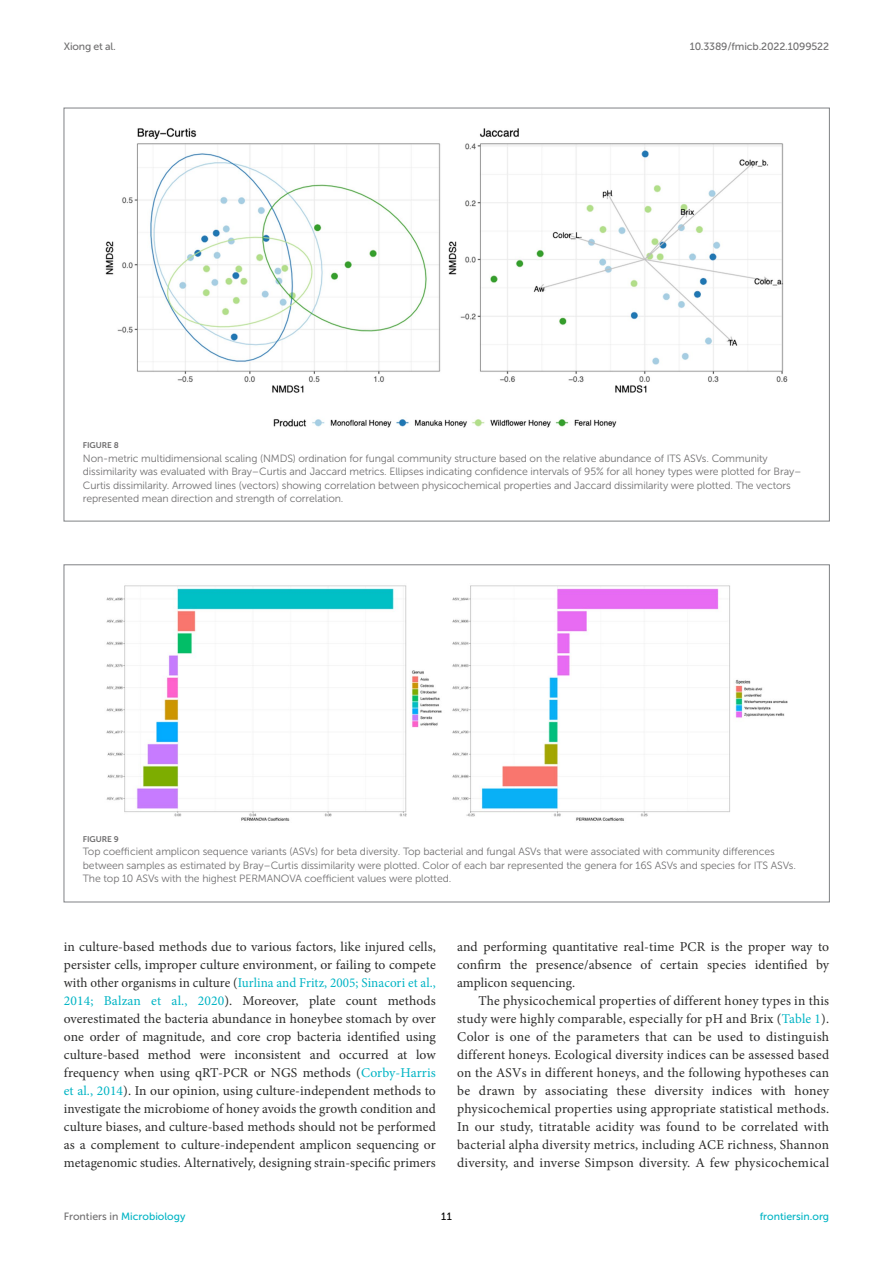
<style>
.page{position:relative;width:893px;height:1263px;background:#fff}
.page>*{position:absolute;margin:0;border:0;box-sizing:border-box;transform-origin:0 0}
.TEXT{font:13.5px/18px "Minion Pro";letter-spacing:.005em;color:#2b2b2a;text-align:justify}
.FIG_LEG{font:10.5px/13.5px "Museo Sans 300";letter-spacing:-.01em;color:#706f70}
.t1{font:10.5px "Museo Sans 500";color:#00b4c4}
.t2{font:10.5px "Museo Sans 500";letter-spacing:-.015em;color:#706f70}
.t3{font:10.5px "Museo Sans 500";color:#000}
.FIG_HD{font:8.25px "Museo Sans 700";letter-spacing:-.01em;color:#706f70}
.s1{color:#00b4c4}
.s2{color:#706f70}
</style>
<div class="page">
<img style="left:105px;top:127px;width:683px;height:301px">
<img style="left:106px;top:585px;width:682px;height:236px">
<p class="t2" style="left:64px;top:41px;width:54px">Xiong et al.</p>
<p class="t2" style="left:690px;top:41px;width:141px">10.3389/fmicb.2022.1099522</p>
<p class="FIG_HD" style="left:83px;top:441px;width:37px">FIGURE 8</p>
<p class="FIG_LEG" style="left:83px;top:451px;width:720px">Non-metric multidimensional scaling (NMDS) ordination for fungal community structure based on the relative abundance of ITS ASVs. Community dissimilarity was evaluated with Bray–Curtis and Jaccard metrics. Ellipses indicating confidence intervals of 95% for all honey types were plotted for Bray– Curtis dissimilarity. Arrowed lines (vectors) showing correlation between physicochemical properties and Jaccard dissimilarity were plotted. The vectors represented mean direction and strength of correlation.</p>
<p class="FIG_HD" style="left:83px;top:834px;width:37px">FIGURE 9</p>
<p class="FIG_LEG" style="left:83px;top:845px;width:715px">Top coefficient amplicon sequence variants (ASVs) for beta diversity. Top bacterial and fungal ASVs that were associated with community differences between samples as estimated by Bray–Curtis dissimilarity were plotted. Color of each bar represented the genera for 16S ASVs and species for ITS ASVs.<br>The top 10 ASVs with the highest PERMANOVA coefficient values were plotted.</p>
<p class="TEXT" style="left:64px;top:938px;width:374px">in culture-based methods due to various factors, like injured cells, persister cells, improper culture environment, or failing to compete with other organisms in culture (<span class="s1">Iurlina and Fritz, 2005; Sinacori et al., 2014; Balzan et al., 2020</span>). Moreover, plate count methods overestimated the bacteria abundance in honeybee stomach by over one order of magnitude, and core crop bacteria identified using culture-based method were inconsistent and occurred at low frequency when using qRT-PCR or NGS methods (<span class="s1">Corby-Harris et al., 2014</span>). In our opinion, using culture-independent methods to investigate the microbiome of honey avoids the growth condition and culture biases, and culture-based methods should not be performed as a complement to culture-independent amplicon sequencing or metagenomic studies. Alternatively, designing strain-specific primers</p>
<p class="TEXT" style="left:457px;top:938px;width:374px">and performing quantitative real-time PCR is the proper way to confirm the presence/absence of certain species identified by amplicon sequencing.</p>
<p class="TEXT" style="left:457px;top:992px;width:374px;text-indent:21px">The physicochemical properties of different honey types in this study were highly comparable, especially for pH and Brix (<span class="s1">Table 1</span>).<br>Color is one of the parameters that can be used to distinguish different honeys. Ecological diversity indices can be assessed based on the ASVs in different honeys, and the following hypotheses can be drawn by associating these diversity indices with honey physicochemical properties using appropriate statistical methods.<br>In our study, titratable acidity was found to be correlated with bacterial alpha diversity metrics, including ACE richness, Shannon diversity, and inverse Simpson diversity. A few physicochemical</p>
<p class="t1" style="left:64px;top:1211px;width:123px"><span class="s2">Frontiers in</span> Microbiology</p>
<p class="t3" style="left:441px;top:1211px;width:12px">11</p>
<p class="t1" style="left:760px;top:1211px;width:71px">frontiersin.org</p>
</div>
